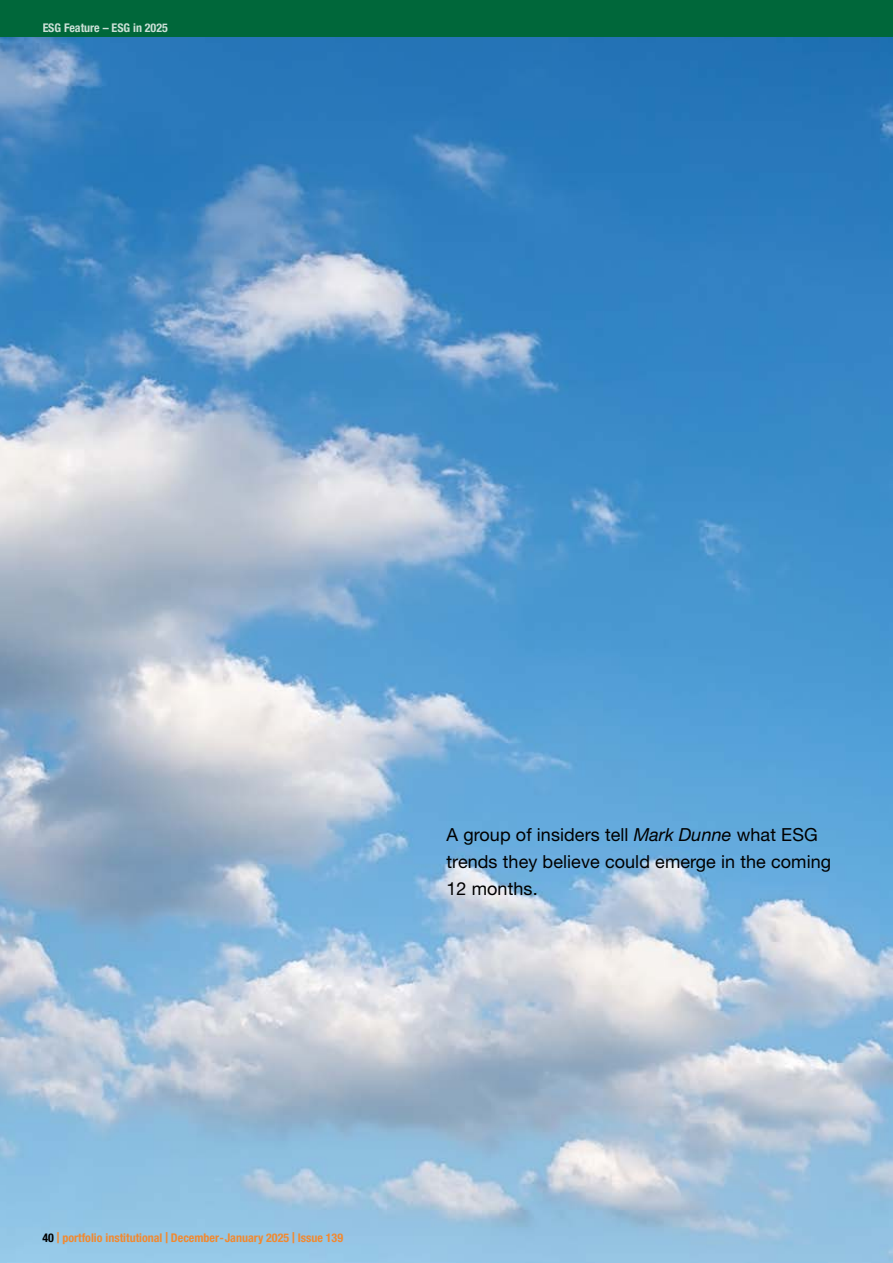
<style>
.page{position:relative;width:893px;height:1263px;background:#fff}
.page>*{position:absolute;margin:0;border:0;box-sizing:border-box;transform-origin:0 0}
.t1{font:18px/27px "Helvetica Neue LT Pro";letter-spacing:.005em;color:#000}
.t2{font:700 condensed 12px "Helvetica Neue LT Pro";color:#f18930}
.t3{font:700 condensed 12px "Helvetica Neue LT Pro";color:#fff}
.s1{font-style:italic}
.s2{color:#000}
.s3{font-size:15px}
</style>
<div class="page">
<img style="left:0;top:36px;width:893px;height:1227px">
<div style="left:0;top:0;width:893px;height:36px;background:#00673a"></div>
<p class="t3" style="left:43px;top:20px;width:127px">ESG Feature – ESG in 2025</p>
<p class="t1" style="left:446px;top:820px;width:386px">A group of insiders tell <span class="s1">Mark Dunne</span> what ESG trends they believe could emerge in the coming<br>12 months.</p>
<p class="t2" style="left:43px;top:1230px;width:302px"><span class="s2">40</span> <span class="s3">|</span> portfolio institutional <span class="s3">|</span> December-January 2025 <span class="s3">|</span> Issue 139</p>
</div>
